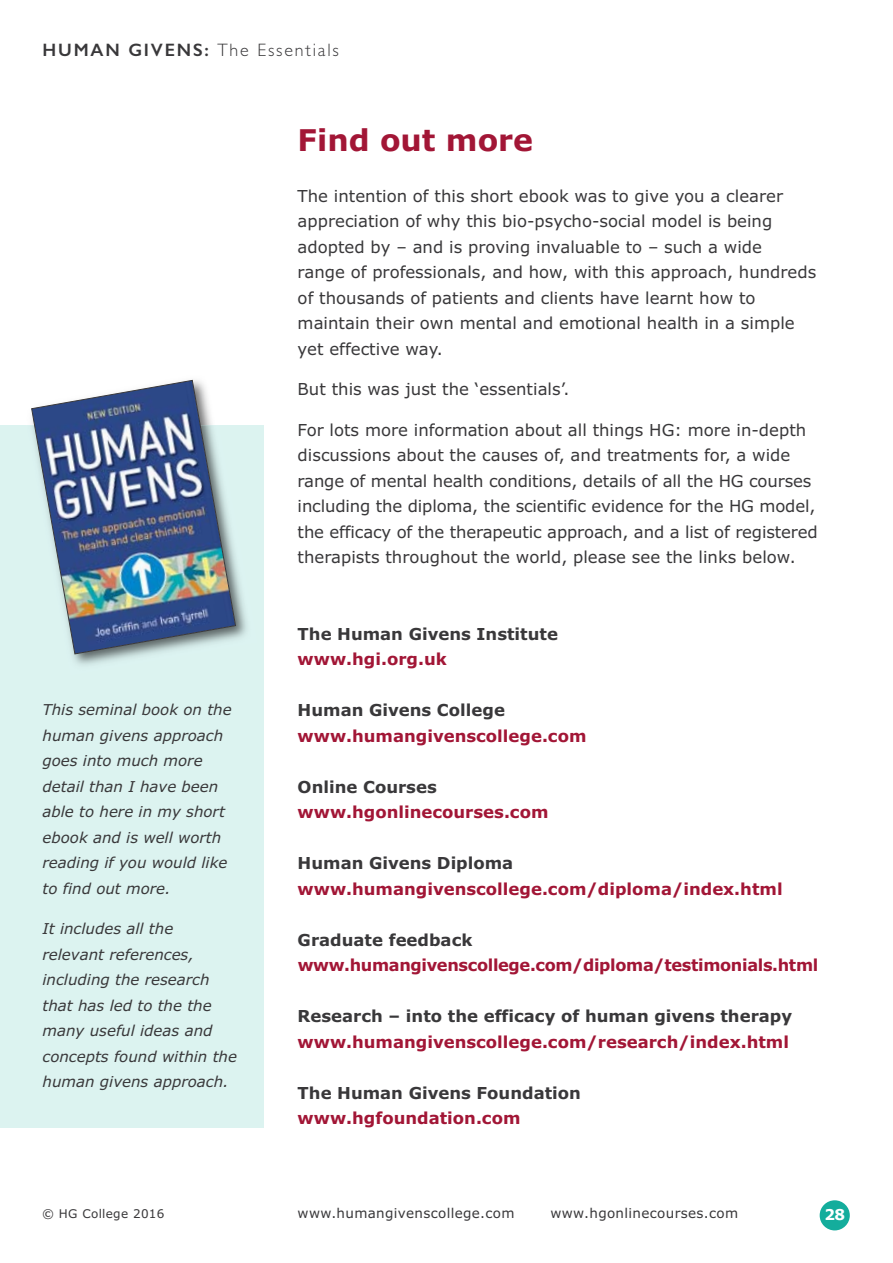
<style>
.page{position:relative;width:893px;height:1263px;background:#fff}
.page>*{position:absolute;margin:0;border:0;box-sizing:border-box;transform-origin:0 0}
.t1{font:700 30px "Verdana";color:#a21636}
.t2{font:300 18px "Gill Sans";letter-spacing:.1em;color:#39383a}
.t3{font:16.5px/25.5px "Verdana";color:#39383a}
.t4{font:700 16.5px "Verdana";color:#a21636}
.t5{font:700 16.5px "Verdana";color:#39383a}
.t6{font:700 16.5px "Verdana";letter-spacing:-.02em;color:#a21636}
.t7{font:italic 15px/25.5px "Verdana";color:#39383a}
.t8{font:700 15px "Verdana";color:#fff}
.t9{font:13.5px "Verdana";letter-spacing:.025em;color:#39383a}
.t10{font:12px "Verdana";letter-spacing:.025em;color:#39383a}
.s1{font-weight:600}
</style>
<div class="page">
<div style="left:0;top:425px;width:264px;height:703px;background:#dcf3f0"></div>
<div style="left:820px;top:1200px;width:30px;height:30px;background:#14ad9c;border-radius:50%"></div>
<img style="left:73px;top:566px;width:174px;height:99px">
<img style="left:31px;top:379px;width:205px;height:276px">
<p class="t2" style="left:43px;top:43px;width:298px"><span class="s1">HUMAN GIVENS:</span> The Essentials</p>
<p class="t7" style="left:43px;top:698px;width:191px">This seminal book on the human givens approach goes into much more detail than I have been able to here in my short ebook and is well worth reading if you would like to find out more.</p>
<p class="t7" style="left:43px;top:917px;width:196px">It includes all the relevant references, including the research that has led to the the many useful ideas and concepts found within the human givens approach.</p>
<h1 class="t1" style="left:298px;top:128px;width:237px">Find out more</h1>
<p class="t3" style="left:298px;top:184px;width:520px">The intention of this short ebook was to give you a clearer appreciation of why this bio-psycho-social model is being adopted by – and is proving invaluable to – such a wide<br>range of professionals, and how, with this approach, hundreds of thousands of patients and clients have learnt how to maintain their own mental and emotional health in a simple yet effective way.</p>
<p class="t3" style="left:298px;top:378px;width:273px">But this was just the ‘essentials’.</p>
<p class="t3" style="left:298px;top:418px;width:522px">For lots more information about all things HG: more in-depth discussions about the causes of, and treatments for, a wide range of mental health conditions, details of all the HG courses including the diploma, the scientific evidence for the HG model, the efficacy of the therapeutic approach, and a list of registered therapists throughout the world, please see the links below.</p>
<p class="t5" style="left:298px;top:627px;width:262px">The Human Givens Institute</p>
<p class="t4" style="left:298px;top:653px;width:151px">www.hgi.org.uk</p>
<p class="t5" style="left:298px;top:704px;width:209px">Human Givens College</p>
<p class="t4" style="left:298px;top:729px;width:290px">www.humangivenscollege.com</p>
<p class="t5" style="left:298px;top:780px;width:141px">Online Courses</p>
<p class="t4" style="left:298px;top:806px;width:252px">www.hgonlinecourses.com</p>
<p class="t5" style="left:298px;top:857px;width:217px">Human Givens Diploma</p>
<p class="t4" style="left:298px;top:882px;width:486px">www.humangivenscollege.com/diploma/index.html</p>
<p class="t5" style="left:298px;top:933px;width:176px">Graduate feedback</p>
<p class="t6" style="left:298px;top:958px;width:522px">www.humangivenscollege.com/diploma/testimonials.html</p>
<p class="t5" style="left:298px;top:1009px;width:496px">Research – into the efficacy of human givens therapy</p>
<p class="t4" style="left:298px;top:1035px;width:493px">www.humangivenscollege.com/research/index.html</p>
<p class="t5" style="left:298px;top:1086px;width:285px">The Human Givens Foundation</p>
<p class="t4" style="left:298px;top:1111px;width:224px">www.hgfoundation.com</p>
<p class="t10" style="left:42px;top:1209px;width:124px">© HG College 2016</p>
<p class="t9" style="left:298px;top:1208px;width:218px">www.humangivenscollege.com</p>
<p class="t9" style="left:551px;top:1208px;width:189px">www.hgonlinecourses.com</p>
<p class="t8" style="left:825px;top:1209px;width:22px">28</p>
</div>
